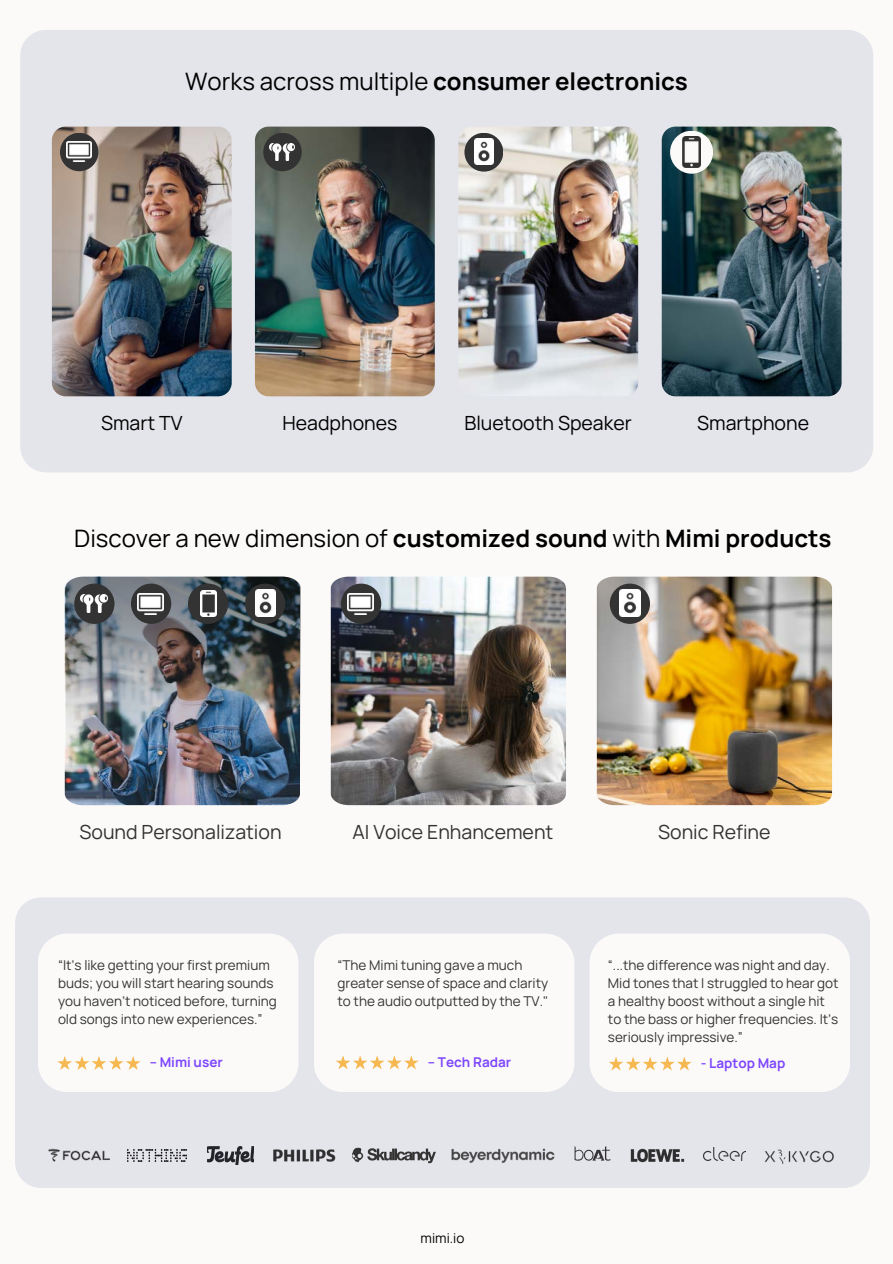
<style>
.page{position:relative;width:893px;height:1264px;background:#fff}
.page>*{position:absolute;margin:0;border:0;box-sizing:border-box;transform-origin:0 0}
.t1{font:24px "Manrope";color:#000}
.t2{font:19.5px "Manrope";color:#333}
.t3{font:19.5px "Manrope";color:#000}
.t4{font:13.5px/18px "Manrope";color:#333}
.t5{font:700 13.5px "Manrope";color:#7e47ff}
.t6{font:13.5px "Manrope";color:#000}
.s1{font-weight:700}
</style>
<div class="page">
<div style="left:0;top:0;width:892px;height:1263px;background:#fbfaf9"></div>
<div style="left:20px;top:30px;width:853px;height:442px;background:#e4e4eb"></div>
<img style="left:52px;top:127px;width:180px;height:269px;border-radius:14px">
<img style="left:255px;top:127px;width:180px;height:269px;border-radius:14px">
<img style="left:458px;top:127px;width:180px;height:269px;border-radius:14px">
<img style="left:661px;top:127px;width:180px;height:269px;border-radius:14px">
<div style="left:670px;top:131px;width:43px;height:43px;background:#fbfaf9;border-radius:50%"></div>
<img style="left:682px;top:137px;width:19px;height:30px">
<div style="left:464px;top:133px;width:39px;height:39px;background:#333;border-radius:50%"></div>
<img style="left:474px;top:139px;width:20px;height:25px">
<div style="left:263px;top:133px;width:39px;height:38px;background:#333;border-radius:50%"></div>
<img style="left:270px;top:143px;width:25px;height:18px">
<div style="left:60px;top:133px;width:38px;height:38px;background:#333;border-radius:50%"></div>
<img style="left:66px;top:142px;width:26px;height:20px">
<img style="left:65px;top:576px;width:236px;height:229px">
<img style="left:331px;top:576px;width:235px;height:229px">
<img style="left:596px;top:576px;width:236px;height:229px">
<svg style="left:609px;top:583px;width:41px;height:41px"></svg>
<img style="left:620px;top:590px;width:20px;height:27px">
<div style="left:341px;top:583px;width:40px;height:41px;background:#333;border-radius:50%"></div>
<img style="left:347px;top:593px;width:26px;height:21px">
<div style="left:74px;top:583px;width:40px;height:41px;background:#333;border-radius:50%"></div>
<img style="left:81px;top:595px;width:27px;height:18px">
<div style="left:245px;top:583px;width:40px;height:41px;background:#333;border-radius:50%"></div>
<img style="left:255px;top:590px;width:20px;height:27px">
<div style="left:131px;top:583px;width:40px;height:41px;background:#333;border-radius:50%"></div>
<img style="left:138px;top:593px;width:25px;height:21px">
<div style="left:188px;top:583px;width:40px;height:41px;background:#333;border-radius:50%"></div>
<img style="left:200px;top:591px;width:16px;height:26px">
<div style="left:15px;top:897px;width:854px;height:290px;background:#e4e4eb"></div>
<svg style="left:38px;top:933px;width:260px;height:159px"></svg>
<img style="left:336px;top:1122px;width:116px;height:66px">
<img style="left:127px;top:1149px;width:60px;height:12px">
<img style="left:268px;top:1144px;width:72px;height:21px">
<img style="left:43px;top:1143px;width:72px;height:27px">
<img style="left:574px;top:1144px;width:36px;height:18px">
<img style="left:703px;top:1147px;width:42px;height:13px">
<img style="left:762px;top:1147px;width:73px;height:17px">
<img style="left:446px;top:1145px;width:113px;height:21px">
<img style="left:628px;top:1126px;width:58px;height:58px">
<svg style="left:313px;top:933px;width:261px;height:159px"></svg>
<img style="left:207px;top:1146px;width:46px;height:18px">
<svg style="left:589px;top:933px;width:261px;height:159px"></svg>
<p class="t1" style="left:185px;top:64px;width:504px">Works across multiple <span class="s1">consumer electronics</span></p>
<p class="t3" style="left:101px;top:409px;width:83px">Smart TV</p>
<p class="t3" style="left:282px;top:409px;width:116px">Headphones</p>
<p class="t3" style="left:464px;top:409px;width:169px">Bluetooth Speaker</p>
<p class="t3" style="left:697px;top:409px;width:113px">Smartphone</p>
<p class="t1" style="left:74px;top:522px;width:758px">Discover a new dimension of <span class="s1">customized sound</span> with <span class="s1">Mimi products</span></p>
<p class="t2" style="left:79px;top:818px;width:203px">Sound Personalization</p>
<p class="t2" style="left:352px;top:818px;width:202px">AI Voice Enhancement</p>
<p class="t2" style="left:658px;top:818px;width:114px">Sonic Refine</p>
<p class="t4" style="left:58px;top:956px;width:220px">“It’s like getting your first premium buds; you will start hearing sounds you haven’t noticed before, turning old songs into new experiences.”</p>
<p class="t4" style="left:337px;top:956px;width:212px">“The Mimi tuning gave a much greater sense of space and clarity to the audio outputted by the TV."</p>
<p class="t4" style="left:608px;top:956px;width:232px">“...the difference was night and day.<br>Mid tones that I struggled to hear got a healthy boost without a single hit to the bass or higher frequencies. It’s seriously impressive.”</p>
<p class="t5" style="left:150px;top:1053px;width:75px">– Mimi user</p>
<p class="t5" style="left:428px;top:1052px;width:85px">– Tech Radar</p>
<p class="t6" style="left:420px;top:1228px;width:45px">mimi.io</p>
<p class="t5" style="left:700px;top:1053px;width:86px">- Laptop Map</p>
</div>
